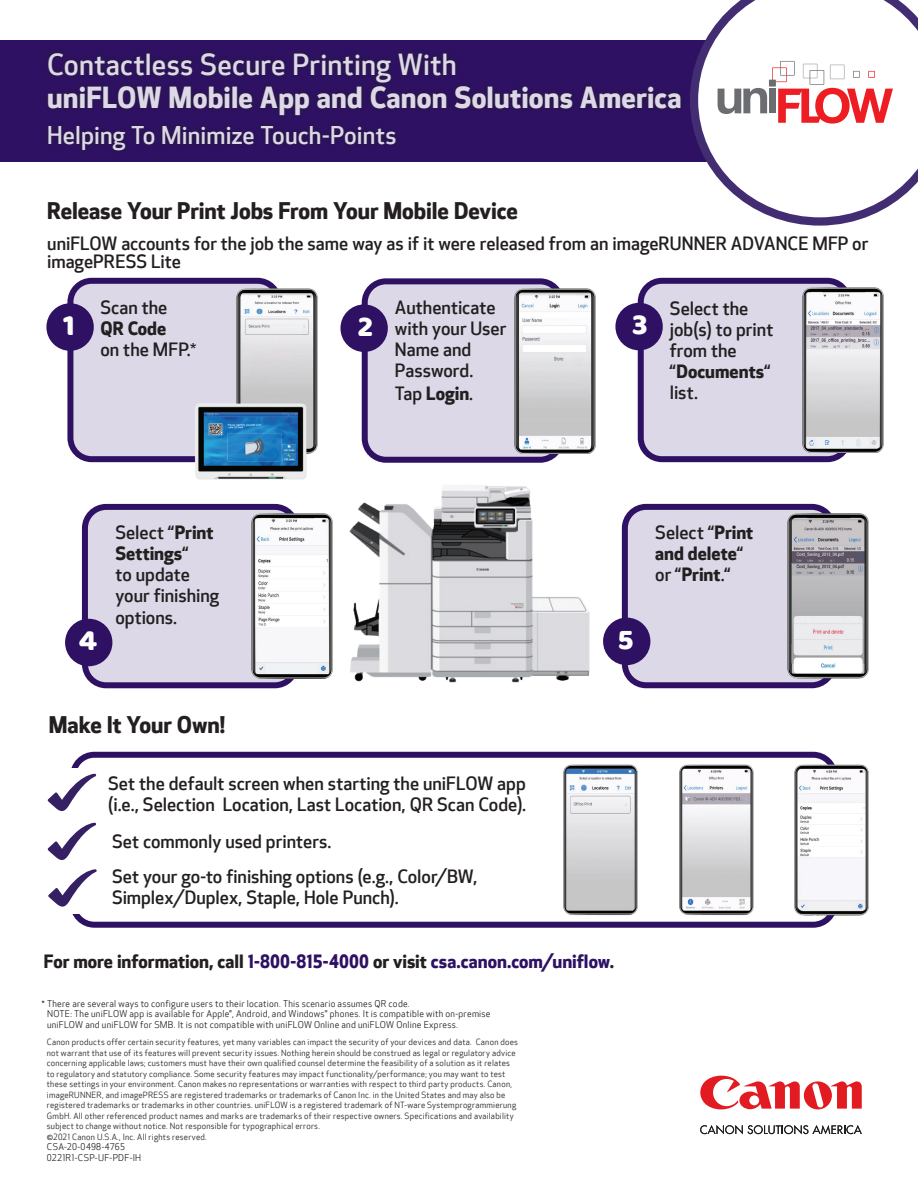
<style>
.page{position:relative;width:918px;height:1188px;background:#fff}
.page>*{position:absolute;margin:0;border:0;box-sizing:border-box;transform-origin:0 0}
.Bullet_copy{font:30px "Baloo";color:#fff}
.Main_header{font:700 28.5px/33px "Optic Sans 401";letter-spacing:.01em;color:#dcd8e7}
.Main_header-2{font:500 24px "Optic Sans 301";letter-spacing:.005em;color:#dcd8e7}
.Subhead{font:700 22.5px "Optic Sans 401";letter-spacing:-.005em;color:#231f20}
.Bullet_copy-2{font:500 18px/21px "Optic Sans 301";color:#231f20}
.t1{font:700 18px "Optic Sans 401";color:#2e1163}
.Bullet_copy-3{font:700 18px/21px "Optic Sans 401";color:#231f20}
.Legal_Lines{font:9px/10.8px "Optic Sans 201";letter-spacing:.03em;color:#231f20}
.Legal_Lines-2{font:8.25px/10.5px "Optic Sans 201";letter-spacing:.03em;color:#231f20}
.s1{font-family:"Optic Sans 301";font-weight:500}
.s2{font-family:"Optic Sans 401";font-weight:700}
.s3{font-family:"Arial";font-weight:400}
.s4{color:#231f20}
.s5{font-family:"Arial"}
</style>
<div class="page">
<div style="left:70px;top:752px;width:767px;height:176px;border:6px solid #2e1163;border-radius:21px"></div>
<div style="left:42px;top:772px;width:61px;height:136px;background:#fff"></div>
<div style="left:70px;top:281px;width:209px;height:178px;background:#dcd8e7;border-radius:21px"></div>
<div style="left:67px;top:278px;width:215px;height:184px;border:6px solid #2e1163;border-radius:21px"></div>
<div style="left:365px;top:281px;width:196px;height:179px;background:#dcd8e7;border-radius:21px"></div>
<div style="left:362px;top:278px;width:202px;height:185px;border:6px solid #2e1163;border-radius:21px"></div>
<div style="left:0;top:41px;width:707px;height:121px;background:#2e1163"></div>
<svg style="left:686px;top:0;width:232px;height:226px"></svg>
<div style="left:43px;top:48px;width:643px;height:107px;background:#231f20;opacity:.75"></div>
<svg style="left:718px;top:61px;width:175px;height:63px"></svg>
<img style="left:225px;top:277px;width:93px;height:176px">
<img style="left:188px;top:396px;width:125px;height:84px">
<div style="left:39px;top:768px;width:63px;height:49px;background:#fff"></div>
<svg style="left:48px;top:774px;width:48px;height:37px"></svg>
<img style="left:349px;top:485px;width:241px;height:198px">
<img style="left:553px;top:751px;width:94px;height:177px">
<img style="left:504px;top:278px;width:92px;height:176px">
<div style="left:641px;top:281px;width:208px;height:178px;background:#dcd8e7;border-radius:21px"></div>
<div style="left:638px;top:278px;width:214px;height:184px;border:6px solid #2e1163;border-radius:21px"></div>
<img style="left:791px;top:277px;width:93px;height:176px">
<div style="left:49px;top:306px;width:42px;height:42px;background:#2e1163;border-radius:21px"></div>
<div style="left:46px;top:303px;width:48px;height:48px;border:6px solid #2e1163;border-radius:21px"></div>
<div style="left:343px;top:307px;width:42px;height:42px;background:#2e1163;border-radius:21px"></div>
<div style="left:340px;top:304px;width:48px;height:48px;border:6px solid #2e1163;border-radius:21px"></div>
<div style="left:618px;top:306px;width:42px;height:41px;background:#2e1163;border-radius:21px"></div>
<div style="left:615px;top:303px;width:48px;height:47px;border:6px solid #2e1163;border-radius:21px"></div>
<svg style="left:48px;top:823px;width:48px;height:37px"></svg>
<div style="left:39px;top:866px;width:63px;height:47px;background:#fff"></div>
<svg style="left:48px;top:869px;width:49px;height:38px"></svg>
<div style="left:85px;top:507px;width:211px;height:178px;background:#dcd8e7;border-radius:21px"></div>
<div style="left:82px;top:504px;width:217px;height:184px;border:6px solid #2e1163;border-radius:21px"></div>
<img style="left:240px;top:503px;width:93px;height:175px">
<div style="left:68px;top:622px;width:41px;height:41px;background:#2e1163;border-radius:21px"></div>
<div style="left:65px;top:619px;width:47px;height:47px;border:6px solid #2e1163;border-radius:21px"></div>
<div style="left:625px;top:507px;width:208px;height:178px;background:#dcd8e7;border-radius:21px"></div>
<div style="left:622px;top:504px;width:214px;height:184px;border:6px solid #2e1163;border-radius:21px"></div>
<img style="left:776px;top:503px;width:93px;height:175px">
<div style="left:606px;top:621px;width:41px;height:41px;background:#2e1163;border-radius:21px"></div>
<div style="left:603px;top:618px;width:47px;height:47px;border:6px solid #2e1163;border-radius:21px"></div>
<img style="left:669px;top:751px;width:94px;height:177px">
<img style="left:785px;top:751px;width:84px;height:165px">
<svg style="left:700px;top:1125px;width:162px;height:9px"></svg>
<svg style="left:700px;top:1076px;width:162px;height:33px"></svg>
<p class="Main_header" style="left:47px;top:49px;width:636px"><span class="s1">Contactless Secure Printing With<br></span>uniFLOW Mobile App and Canon Solutions America</p>
<p class="Main_header-2" style="left:47px;top:122px;width:351px">Helping To Minimize Touch-Points</p>
<h1 class="Subhead" style="left:47px;top:197px;width:472px">Release Your Print Jobs From Your Mobile Device</h1>
<p class="Bullet_copy-2" style="left:47px;top:235px;width:823px;line-height:18px">uniFLOW accounts for the job the same way as if it were released from an imageRUNNER ADVANCE MFP or imagePRESS Lite</p>
<p class="Bullet_copy-2" style="left:100px;top:298px;width:98px">Scan the<br><span class="s2">QR Code<br></span>on the MFP.<span class="s3">*</span></p>
<p class="Bullet_copy-2" style="left:395px;top:297px;width:113px">Authenticate with your User<br>Name and<br>Password.<br>Tap <span class="s2">Login</span>.</p>
<p class="Bullet_copy-2" style="left:670px;top:298px;width:105px">Select the job(s) to print from the “<span class="s2">Documents</span>“ list.</p>
<p class="Bullet_copy" style="left:63px;top:307px;width:13px">1</p>
<p class="Bullet_copy" style="left:357px;top:308px;width:17px">2</p>
<p class="Bullet_copy" style="left:632px;top:307px;width:17px">3</p>
<p class="Bullet_copy" style="left:79px;top:622px;width:20px">4</p>
<p class="Bullet_copy-2" style="left:115px;top:522px;width:105px">Select “<span class="s2">Print<br>Settings</span>“<br>to update your finishing options.</p>
<p class="Bullet_copy" style="left:618px;top:621px;width:17px">5</p>
<p class="Bullet_copy-3" style="left:655px;top:523px;width:100px"><span class="s1">Select “</span>Print and delete<span class="s1">“ or “</span>Print<span class="s1">.“</span></p>
<h1 class="Subhead" style="left:49px;top:712px;width:178px">Make It Your Own!</h1>
<p class="Bullet_copy-2" style="left:108px;top:774px;width:420px">Set the default screen when starting the uniFLOW app (i.e., Selection Location, Last Location, QR Scan Code).</p>
<p class="Bullet_copy-2" style="left:112px;top:832px;width:221px">Set commonly used printers.</p>
<p class="Bullet_copy-2" style="left:112px;top:867px;width:367px">Set your go-to finishing options (e.g., Color/BW,<br>Simplex/Duplex, Staple, Hole Punch).</p>
<h3 class="t1" style="left:44px;top:951px;width:572px"><span class="s4">For more information, call</span> 1-800-815-4000 <span class="s4">or visit</span> csa.canon.com/uniflow<span class="s4">.</span></h3>
<p class="Legal_Lines" style="left:47px;top:998px;width:445px;text-indent:-6px"><span class="s5">*</span> There are several ways to configure users to their location. This scenario assumes QR code.<br>NOTE: The uniFLOW app is available for Apple®, Android, and Windows® phones. It is compatible with on-premise uniFLOW and uniFLOW for SMB. It is not compatible with uniFLOW Online and uniFLOW Online Express.</p>
<p class="Legal_Lines-2" style="left:47px;top:1037px;width:473px">Canon products offer certain security features, yet many variables can impact the security of your devices and data. Canon does not warrant that use of its features will prevent security issues. Nothing herein should be construed as legal or regulatory advice concerning applicable laws; customers must have their own qualified counsel determine the feasibility of a solution as it relates to regulatory and statutory compliance. Some security features may impact functionality/performance; you may want to test these settings in your environment. Canon makes no representations or warranties with respect to third party products. Canon, imageRUNNER, and imagePRESS are registered trademarks or trademarks of Canon Inc. in the United States and may also be registered trademarks or trademarks in other countries. uniFLOW is a registered trademark of NT-ware Systemprogrammierung GmbH. All other referenced product names and marks are trademarks of their respective owners. Specifications and availability subject to change without notice. Not responsible for typographical errors.</p>
<p class="Legal_Lines-2" style="left:47px;top:1132px;width:161px">©2021 Canon U.S.A., Inc. All rights reserved.</p>
<p class="Legal_Lines" style="left:47px;top:1142px;width:80px">CSA-20-0498-4765</p>
<p class="Legal_Lines" style="left:47px;top:1153px;width:96px">0221R1-CSP-UF-PDF-IH</p>
</div>
